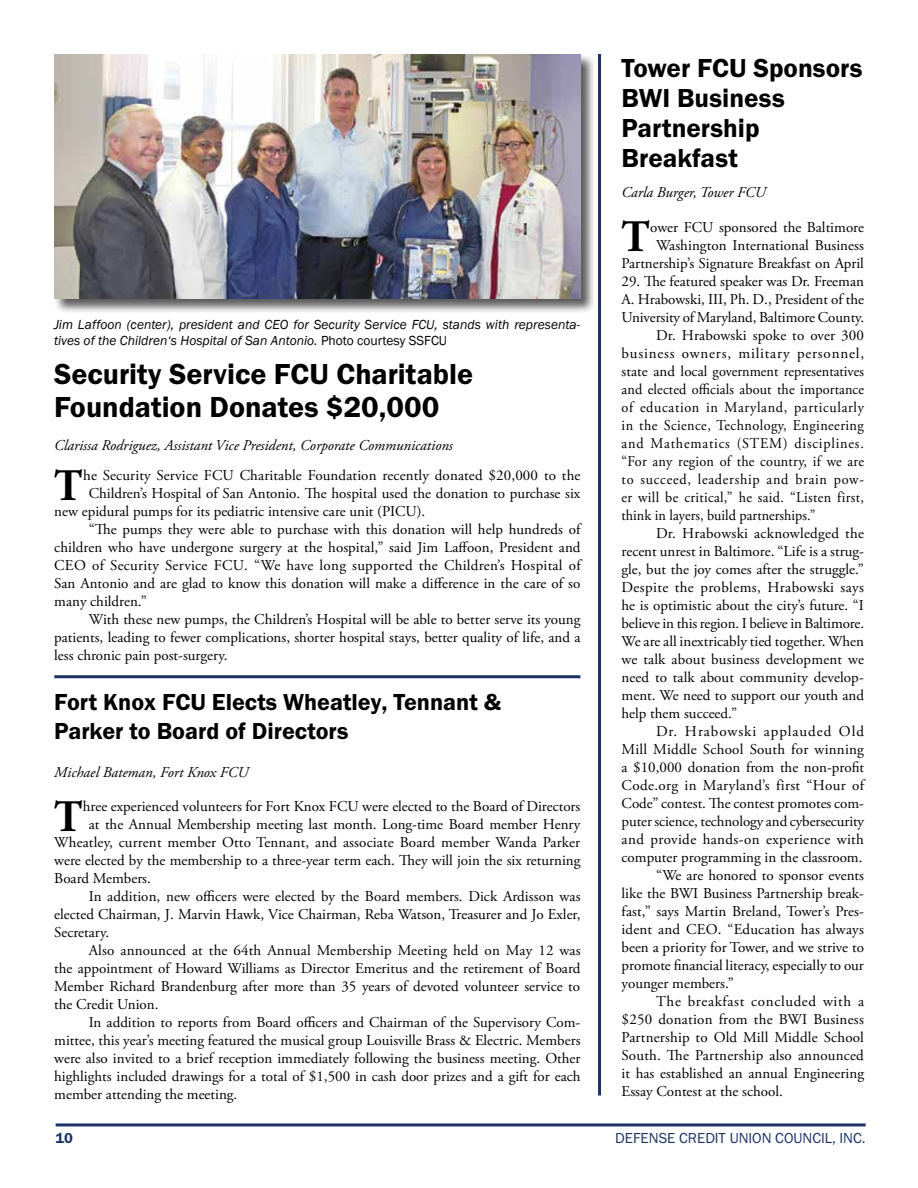
<style>
.page{position:relative;width:918px;height:1188px;background:#fff}
.page>*{position:absolute;margin:0;border:0;box-sizing:border-box;transform-origin:0 0}
.t1{font:700 45px "Adobe Garamond Pro";color:#000}
.t2{font:600 30px/33px "Franklin Gothic FS";color:#000}
.t3{font:600 27px/30px "Franklin Gothic FS";color:#000}
.t4{font:600 24px/28.8px "Franklin Gothic FS";color:#000}
.t5{font:15px/18px "Adobe Garamond Pro";color:#000;text-align:right}
.t6{font:italic 15px "Adobe Garamond Pro";color:#000}
.t7{font:15px "Adobe Garamond Pro";color:#000;scale:.95 1}
.t8{font:15px "Adobe Garamond Pro";letter-spacing:.025em;color:#000}
.t9{font:15px "Adobe Garamond Pro";letter-spacing:.02em;color:#000}
.t10{font:15px "Adobe Garamond Pro";letter-spacing:.02em;color:#000;scale:.95 1}
.t11{font:15px "Adobe Garamond Pro";letter-spacing:.03em;color:#000;scale:.95 1}
.t12{font:15px "Adobe Garamond Pro";letter-spacing:.045em;color:#000;scale:.95 1}
.t13{font:15px "Adobe Garamond Pro";letter-spacing:.055em;color:#000}
.t14{font:15px "Adobe Garamond Pro";letter-spacing:.055em;color:#000;scale:.95 1}
.t15{font:15px "Adobe Garamond Pro";letter-spacing:.05em;color:#000;scale:.95 1}
.t16{font:15px "Franklin Gothic FS";color:#1b3265}
.t17{font:15px "Adobe Garamond Pro";letter-spacing:.045em;color:#000}
.t18{font:15px "Adobe Garamond Pro";letter-spacing:.065em;color:#000}
.t19{font:600 15px "Franklin Gothic FS";color:#1b3265}
.t20{font:italic 13.5px/16.5px "Franklin Gothic";color:#000}
.s1{font-style:normal}
</style>
<div class="page">
<hr style="left:56px;top:1123px;width:810px;height:3px;background:#1b3265">
<hr style="left:598px;top:54px;width:3px;height:1041px;background:#1b3265">
<div style="left:53px;top:54px;width:543px;height:260px;background:#000;opacity:.65"></div>
<img style="left:54px;top:54px;width:526px;height:245px">
<hr style="left:54px;top:675px;width:526px;height:3px;background:#1b3265">
<p class="t20" style="left:54px;top:316px;width:528px">Jim Laffoon (center), president and CEO for Security Service FCU, stands with representa&shy;tives of the Children‘s Hospital of San Antonio. <span class="s1">Photo courtesy SSFCU</span></p>
<h2 class="t2" style="left:54px;top:358px;width:421px">Security Service FCU Charitable<br>Foundation Donates $20,000</h2>
<p class="t6" style="left:54px;top:437px;width:400px">Clarissa Rodriguez, Assistant Vice President, Corporate Communications</p>
<h1 class="t1" style="left:54px;top:459px;width:30px">T</h1>
<p class="t5" style="left:83px;top:467px;width:499px">he Security Service FCU Charitable Foundation recently donated $20,000 to the</p>
<p class="t5" style="left:89px;top:485px;width:493px">Children’s Hospital of San Antonio. The hospital used the donation to purchase six</p>
<p class="t5" style="left:54px;top:503px;width:373px">new epidural pumps for its pediatric intensive care unit (PICU).</p>
<p class="t5" style="left:89px;top:521px;width:493px">“The pumps they were able to purchase with this donation will help hundreds of</p>
<p class="t5" style="left:54px;top:539px;width:528px">children who have undergone surgery at the hospital,” said Jim Laffoon, President and</p>
<p class="t9" style="left:54px;top:557px;width:528px">CEO of Security Service FCU. “We have long supported the Children’s Hospital of</p>
<p class="t5" style="left:54px;top:575px;width:528px">San Antonio and are glad to know this donation will make a difference in the care of so</p>
<p class="t5" style="left:54px;top:593px;width:94px">many children.”</p>
<p class="t5" style="left:89px;top:611px;width:493px">With these new pumps, the Children’s Hospital will be able to better serve its young</p>
<p class="t5" style="left:54px;top:629px;width:528px">patients, leading to fewer complications, shorter hospital stays, better quality of life, and a</p>
<p class="t5" style="left:54px;top:647px;width:175px">less chronic pain post-surgery.</p>
<h3 class="t4" style="left:54px;top:688px;width:448px">Fort Knox FCU Elects Wheatley, Tennant &amp;<br>Parker to Board of Directors</h3>
<p class="t6" style="left:54px;top:763px;width:196px">Michael Bateman, Fort Knox FCU</p>
<h1 class="t1" style="left:54px;top:790px;width:30px">T</h1>
<p class="t5" style="left:83px;top:798px;width:499px">hree experienced volunteers for Fort Knox FCU were elected to the Board of Directors</p>
<p class="t5" style="left:89px;top:816px;width:493px">at the Annual Membership meeting last month. Long-time Board member Henry</p>
<p class="t5" style="left:54px;top:834px;width:527px">Wheatley, current member Otto Tennant, and associate Board member Wanda Parker</p>
<p class="t5" style="left:54px;top:852px;width:528px">were elected by the membership to a three-year term each. They will join the six returning</p>
<p class="t5" style="left:54px;top:870px;width:98px">Board Members.</p>
<p class="t5" style="left:89px;top:888px;width:493px">In addition, new officers were elected by the Board members. Dick Ardisson was</p>
<p class="t5" style="left:54px;top:906px;width:528px">elected Chairman, J. Marvin Hawk, Vice Chairman, Reba Watson, Treasurer and Jo Exler,</p>
<p class="t5" style="left:54px;top:924px;width:56px">Secretary.</p>
<p class="t5" style="left:89px;top:942px;width:493px">Also announced at the 64th Annual Membership Meeting held on May 12 was</p>
<p class="t5" style="left:54px;top:960px;width:528px">the appointment of Howard Williams as Director Emeritus and the retirement of Board</p>
<p class="t5" style="left:54px;top:978px;width:527px">Member Richard Brandenburg after more than 35 years of devoted volunteer service to</p>
<p class="t5" style="left:54px;top:996px;width:106px">the Credit Union.</p>
<p class="t5" style="left:89px;top:1014px;width:493px">In addition to reports from Board officers and Chairman of the Supervisory Com-</p>
<p class="t5" style="left:54px;top:1032px;width:528px">mittee, this year’s meeting featured the musical group Louisville Brass &amp; Electric. Members</p>
<p class="t5" style="left:54px;top:1050px;width:528px">were also invited to a brief reception immediately following the business meeting. Other</p>
<p class="t5" style="left:54px;top:1068px;width:528px">highlights included drawings for a total of $1,500 in cash door prizes and a gift for each</p>
<p class="t5" style="left:54px;top:1086px;width:185px">member attending the meeting.</p>
<h3 class="t3" style="left:622px;top:53px;width:242px">Tower FCU Sponsors<br>BWI Business<br>Partnership<br>Breakfast</h3>
<p class="t6" style="left:622px;top:183px;width:146px">Carla Burger, Tower FCU</p>
<h1 class="t1" style="left:622px;top:211px;width:30px">T</h1>
<p class="t5" style="left:622px;top:218px;width:244px">ower FCU sponsored the Baltimore<br>Washington International Business<br>Partnership’s Signature Breakfast on April</p>
<p class="t5" style="left:622px;top:272px;width:244px">29. The featured speaker was Dr. Freeman</p>
<p class="t5" style="left:622px;top:290px;width:244px">A. Hrabowski, III, Ph. D., President of the</p>
<p class="t5" style="left:622px;top:308px;width:244px">University of Maryland, Baltimore County.</p>
<p class="t5" style="left:656px;top:326px;width:209px">Dr. Hrabowski spoke to over 300</p>
<p class="t13" style="left:622px;top:344px;width:244px">business owners, military personnel,</p>
<p class="t5" style="left:622px;top:362px;width:244px">state and local government representatives</p>
<p class="t7" style="left:622px;top:380px;width:257px">and elected officials about the importance</p>
<p class="t12" style="left:622px;top:398px;width:257px">of education in Maryland, particularly</p>
<p class="t11" style="left:622px;top:416px;width:256px">in the Science, Technology, Engineering</p>
<p class="t14" style="left:622px;top:434px;width:257px">and Mathematics (STEM) disciplines.</p>
<p class="t7" style="left:622px;top:452px;width:257px">“For any region of the country, if we are</p>
<p class="t15" style="left:622px;top:470px;width:257px">to succeed, leadership and brain pow-</p>
<p class="t10" style="left:622px;top:488px;width:257px">er will be critical,” he said. “Listen first,</p>
<p class="t7" style="left:622px;top:506px;width:206px">think in layers, build partnerships.”</p>
<p class="t9" style="left:656px;top:524px;width:210px">Dr. Hrabowski acknowledged the</p>
<p class="t5" style="left:622px;top:542px;width:244px">recent unrest in Baltimore. “Life is a strug-</p>
<p class="t5" style="left:622px;top:560px;width:244px">gle, but the joy comes after the struggle.”</p>
<p class="t8" style="left:622px;top:578px;width:244px">Despite the problems, Hrabowski says</p>
<p class="t5" style="left:622px;top:596px;width:244px">he is optimistic about the city’s future. “I</p>
<p class="t5" style="left:622px;top:614px;width:244px">believe in this region. I believe in Baltimore.</p>
<p class="t5" style="left:622px;top:632px;width:244px">We are all inextricably tied together. When</p>
<p class="t5" style="left:622px;top:650px;width:244px">we talk about business development we</p>
<p class="t5" style="left:622px;top:668px;width:244px">need to talk about community develop-</p>
<p class="t5" style="left:622px;top:686px;width:244px">ment. We need to support our youth and</p>
<p class="t5" style="left:622px;top:704px;width:117px">help them succeed.”</p>
<p class="t18" style="left:656px;top:722px;width:209px">Dr. Hrabowski applauded Old</p>
<p class="t5" style="left:622px;top:740px;width:244px">Mill Middle School South for winning</p>
<p class="t5" style="left:622px;top:758px;width:244px">a $10,000 donation from the non-profit</p>
<p class="t8" style="left:622px;top:776px;width:244px">Code.org in Maryland’s first “Hour of</p>
<p class="t5" style="left:622px;top:794px;width:244px">Code” contest. The contest promotes com-</p>
<p class="t5" style="left:622px;top:812px;width:244px">puter science, technology and cybersecurity</p>
<p class="t8" style="left:622px;top:830px;width:244px">and provide hands-on experience with</p>
<p class="t5" style="left:622px;top:848px;width:242px">computer programming in the classroom.</p>
<p class="t5" style="left:656px;top:866px;width:209px">“We are honored to sponsor events</p>
<p class="t5" style="left:622px;top:884px;width:244px">like the BWI Business Partnership break-</p>
<p class="t5" style="left:622px;top:902px;width:244px">fast,” says Martin Breland, Tower’s Pres-</p>
<p class="t5" style="left:622px;top:920px;width:244px">ident and CEO. “Education has always</p>
<p class="t5" style="left:622px;top:938px;width:244px">been a priority for Tower, and we strive to</p>
<p class="t5" style="left:622px;top:956px;width:244px">promote financial literacy, especially to our</p>
<p class="t5" style="left:622px;top:974px;width:114px">younger members.”</p>
<p class="t17" style="left:656px;top:992px;width:209px">The breakfast concluded with a</p>
<p class="t5" style="left:622px;top:1010px;width:244px">$250 donation from the BWI Business</p>
<p class="t5" style="left:622px;top:1028px;width:244px">Partnership to Old Mill Middle School</p>
<p class="t5" style="left:622px;top:1046px;width:244px">South. The Partnership also announced</p>
<p class="t5" style="left:622px;top:1064px;width:244px">it has established an annual Engineering</p>
<p class="t5" style="left:622px;top:1082px;width:163px">Essay Contest at the school.</p>
<p class="t19" style="left:56px;top:1130px;width:19px">10</p>
<p class="t16" style="left:615px;top:1130px;width:252px">DEFENSE CREDIT UNION COUNCIL, INC.</p>
</div>
